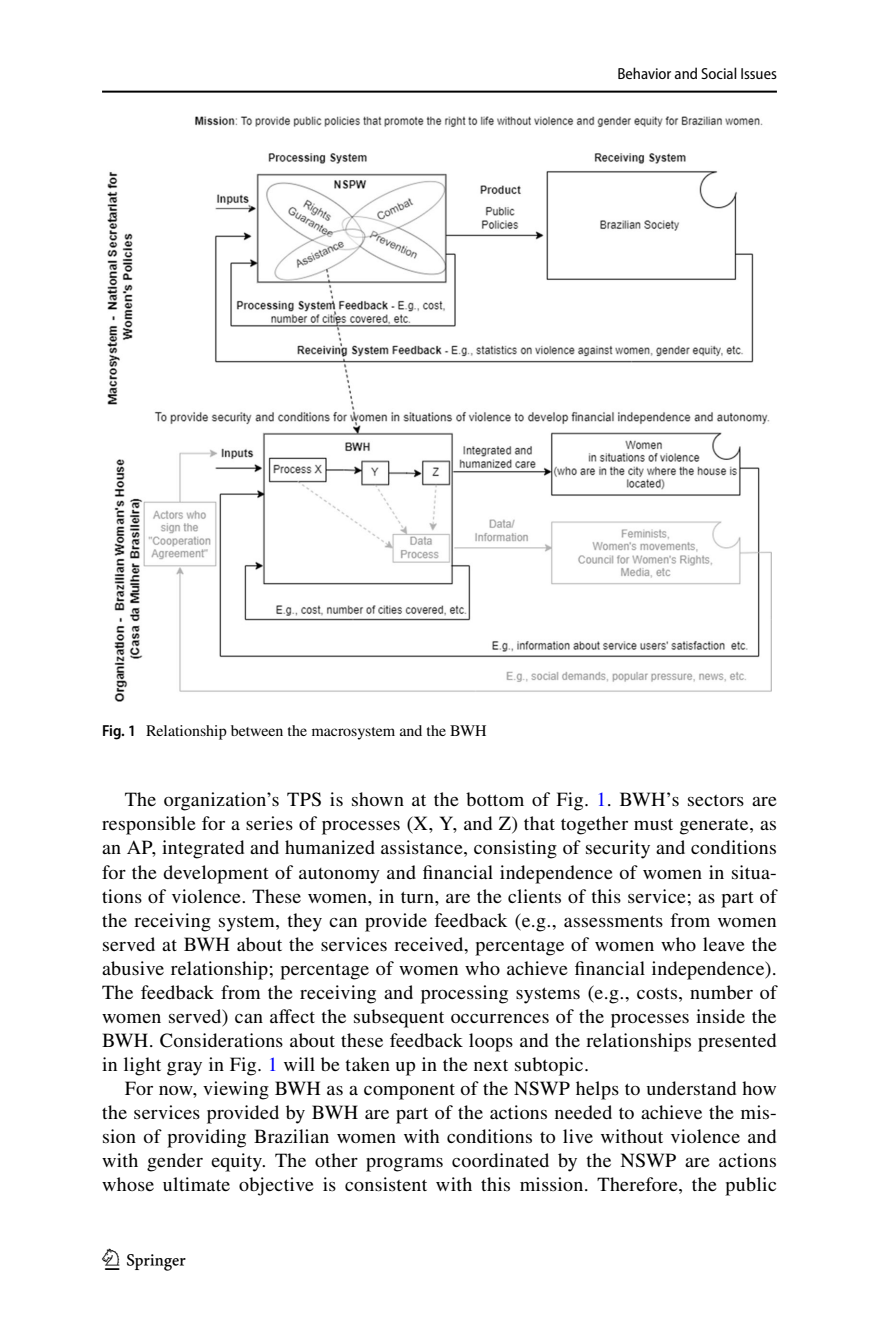
<style>
.page{position:relative;width:879px;height:1333px;background:#fff}
.page>*{position:absolute;margin:0;border:0;box-sizing:border-box;transform-origin:0 0}
.t1{font:30px "Springnew Regular 4";color:#000}
.t2{font:20px/24px "STIX";letter-spacing:.015em;color:#000;text-align:justify}
.t3{font:16px "STIX";color:#000}
.t4{font:semi-condensed 16px "Myriad Pro";color:#000}
.s1{font-family:"Myriad Pro";font-weight:600;font-stretch:semi-condensed}
.s2{color:#00f}
</style>
<div class="page">
<hr style="left:102px;top:91px;width:675px;height:2px;background:#000">
<img style="left:108px;top:116px;width:663px;height:585px">
<p class="t4" style="left:617px;top:65px;width:161px">Behavior and Social Issues</p>
<p class="t3" style="left:102px;top:719px;width:386px"><span class="s1">Fig. 1</span> Relationship between the macrosystem and the BWH</p>
<p class="t2" style="left:102px;top:789px;width:676px;text-indent:23px">The organization’s TPS is shown at the bottom of Fig. <span class="s2">1</span>. BWH’s sectors are responsible for a series of processes (X, Y, and Z) that together must generate, as an AP, integrated and humanized assistance, consisting of security and conditions for the development of autonomy and financial independence of women in situa&shy;tions of violence. These women, in turn, are the clients of this service; as part of the receiving system, they can provide feedback (e.g., assessments from women served at BWH about the services received, percentage of women who leave the abusive relationship; percentage of women who achieve financial independence).<br>The feedback from the receiving and processing systems (e.g., costs, number of women served) can affect the subsequent occurrences of the processes inside the BWH. Considerations about these feedback loops and the relationships presented in light gray in Fig. <span class="s2">1</span> will be taken up in the next subtopic.</p>
<p class="t2" style="left:102px;top:1077px;width:676px;text-indent:23px">For now, viewing BWH as a component of the NSWP helps to understand how the services provided by BWH are part of the actions needed to achieve the mis&shy;sion of providing Brazilian women with conditions to live without violence and with gender equity. The other programs coordinated by the NSWP are actions whose ultimate objective is consistent with this mission. Therefore, the public</p>
<h1 class="t1" style="left:105px;top:1248px;width:83px">1 3</h1>
</div>
